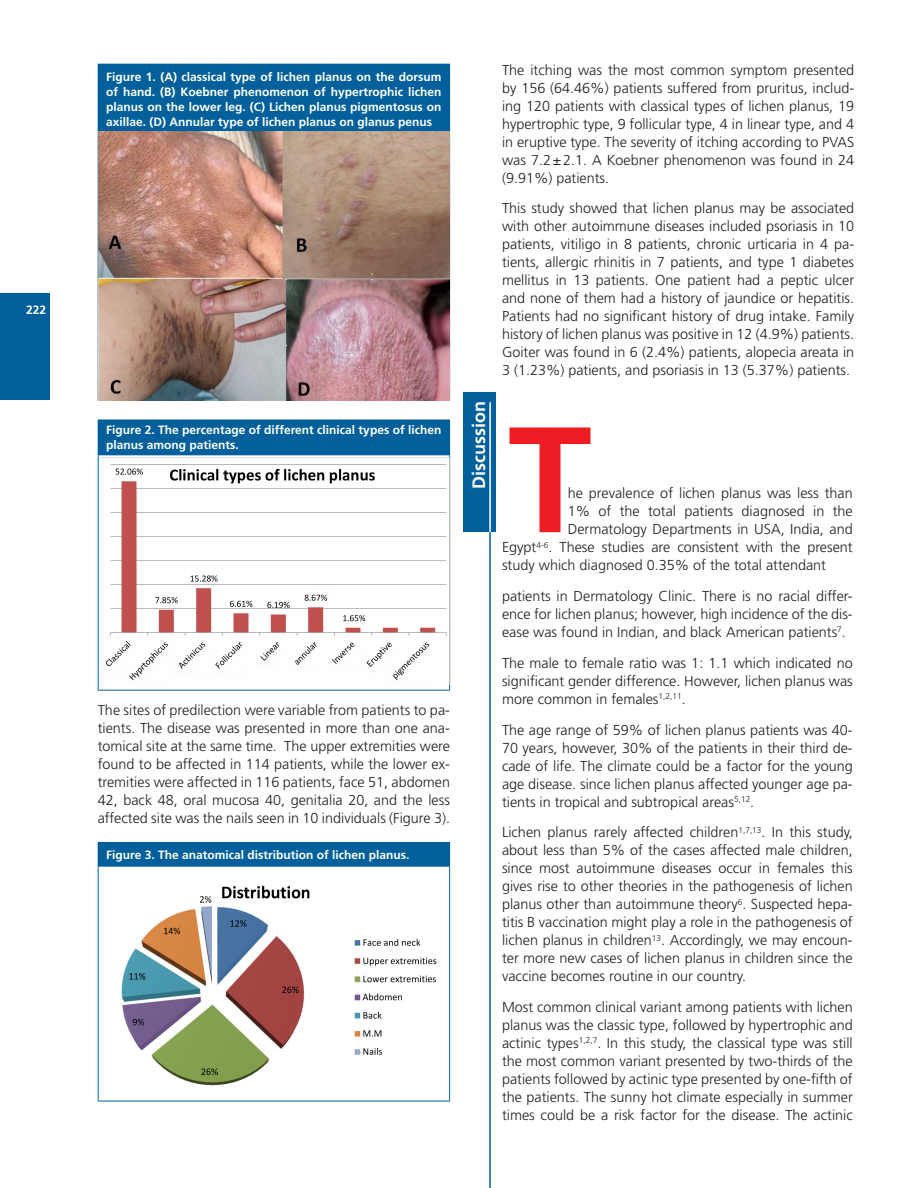
<style>
.page{position:relative;width:918px;height:1188px;background:#fff}
.page>*{position:absolute;margin:0;border:0;box-sizing:border-box;transform-origin:0 0}
.t1{font:700 18px "Frutiger";color:#fff}
.t2{font:300 14.4px/18px "Frutiger";color:#231f20;text-align:justify}
.t3{font:700 12px/15px "Frutiger";color:#fff;text-align:justify}
</style>
<div class="page">
<div style="left:0;top:293px;width:50px;height:107px;background:#01609b"></div>
<div style="left:98px;top:64px;width:352px;height:69px;background:#01609b"></div>
<div style="left:98px;top:420px;width:352px;height:35px;background:#01609b"></div>
<hr style="left:98px;top:455px;width:1px;height:235px;background:#01609b">
<hr style="left:449px;top:455px;width:1px;height:235px;background:#01609b">
<hr style="left:98px;top:690px;width:352px;height:1px;background:#01609b">
<div style="left:98px;top:842px;width:352px;height:24px;background:#01609b"></div>
<hr style="left:98px;top:866px;width:352px;height:1px;background:#01609b">
<hr style="left:98px;top:867px;width:1px;height:234px;background:#01609b">
<hr style="left:449px;top:867px;width:1px;height:234px;background:#01609b">
<hr style="left:98px;top:1101px;width:352px;height:1px;background:#01609b">
<img style="left:121px;top:885px;width:316px;height:201px">
<img style="left:98px;top:132px;width:352px;height:269px">
<img style="left:102px;top:457px;width:347px;height:224px">
<div style="left:463px;top:392px;width:33px;height:140px;background:#01609b"></div>
<hr style="left:489px;top:402px;width:2px;height:130px;background:#fff">
<hr style="left:489px;top:532px;width:2px;height:656px;background:#01609b">
<svg style="left:509px;top:427px;width:81px;height:105px"></svg>
<p class="t3" style="left:26px;top:302px;width:22px">222</p>
<p class="t3" style="left:106px;top:69px;width:337px">Figure 1. (A) classical type of lichen planus on the dorsum of hand. (B) Koebner phenomenon of hypertrophic lichen planus on the lower leg. (C) Lichen planus pigmentosus on axillae. (D) Annular type of lichen planus on glanus penus</p>
<p class="t3" style="left:106px;top:423px;width:337px">Figure 2. The percentage of different clinical types of lichen planus among patients.</p>
<p class="t2" style="left:98px;top:702px;width:354px">The sites of predilection were variable from patients to pa&shy;tients. The disease was presented in more than one ana&shy;tomical site at the same time. The upper extremities were found to be affected in 114 patients, while the lower ex&shy;tremities were affected in 116 patients, face 51, abdomen 42, back 48, oral mucosa 40, genitalia 20, and the less affected site was the nails seen in 10 individuals (Figure 3).</p>
<p class="t3" style="left:106px;top:847px;width:305px">Figure 3. The anatomical distribution of lichen planus.</p>
<p class="t1" style="left:468px;top:489px;width:89px;rotate:-90deg">Discussion</p>
<p class="t2" style="left:502px;top:61px;width:354px">The itching was the most common symptom presented by 156 (64.46%) patients suffered from pruritus, includ&shy;ing 120 patients with classical types of lichen planus, 19 hypertrophic type, 9 follicular type, 4 in linear type, and 4 in eruptive type. The severity of itching according to PVAS was 7.2±2.1. A Koebner phenomenon was found in 24 (9.91%) patients.</p>
<p class="t2" style="left:502px;top:200px;width:354px">This study showed that lichen planus may be associated with other autoimmune diseases included psoriasis in 10 patients, vitiligo in 8 patients, chronic urticaria in 4 pa&shy;tients, allergic rhinitis in 7 patients, and type 1 diabetes mellitus in 13 patients. One patient had a peptic ulcer and none of them had a history of jaundice or hepatitis.<br>Patients had no significant history of drug intake. Family history of lichen planus was positive in 12 (4.9%) patients.<br>Goiter was found in 6 (2.4%) patients, alopecia areata in 3 (1.23%) patients, and psoriasis in 13 (5.37%) patients.</p>
<p class="t2" style="left:568px;top:485px;width:287px">he prevalence of lichen planus was less than</p>
<p class="t2" style="left:568px;top:503px;width:287px">1% of the total patients diagnosed in the</p>
<p class="t2" style="left:568px;top:521px;width:286px">Dermatology Departments in USA, India, and</p>
<p class="t2" style="left:502px;top:539px;width:352px">Egypt<sup>4-6</sup>. These studies are consistent with the present</p>
<p class="t2" style="left:502px;top:557px;width:326px">study which diagnosed 0.35% of the total attendant</p>
<p class="t2" style="left:502px;top:587px;width:352px">patients in Dermatology Clinic. There is no racial differ&shy;ence for lichen planus; however, high incidence of the dis&shy;ease was found in Indian, and black American patients<sup>7</sup>.</p>
<p class="t2" style="left:502px;top:654px;width:352px">The male to female ratio was 1: 1.1 which indicated no significant gender difference. However, lichen planus was more common in females<sup>1,2,11</sup>.</p>
<p class="t2" style="left:502px;top:721px;width:352px">The age range of 59% of lichen planus patients was 40- 70 years, however, 30% of the patients in their third de&shy;cade of life. The climate could be a factor for the young age disease. since lichen planus affected younger age pa&shy;tients in tropical and subtropical areas<sup>5,12</sup>.</p>
<p class="t2" style="left:502px;top:824px;width:352px">Lichen planus rarely affected children<sup>1,7,13</sup>. In this study, about less than 5% of the cases affected male children, since most autoimmune diseases occur in females this gives rise to other theories in the pathogenesis of lichen planus other than autoimmune theory<sup>6</sup>. Suspected hepa&shy;titis B vaccination might play a role in the pathogenesis of lichen planus in children<sup>13</sup>. Accordingly, we may encoun&shy;ter more new cases of lichen planus in children since the vaccine becomes routine in our country.</p>
<p class="t2" style="left:502px;top:998px;width:352px">Most common clinical variant among patients with lichen planus was the classic type, followed by hypertrophic and actinic types<sup>1,2,7</sup>. In this study, the classical type was still the most common variant presented by two-thirds of the patients followed by actinic type presented by one-fifth of the patients. The sunny hot climate especially in summer times could be a risk factor for the disease. The actinic</p>
</div>
